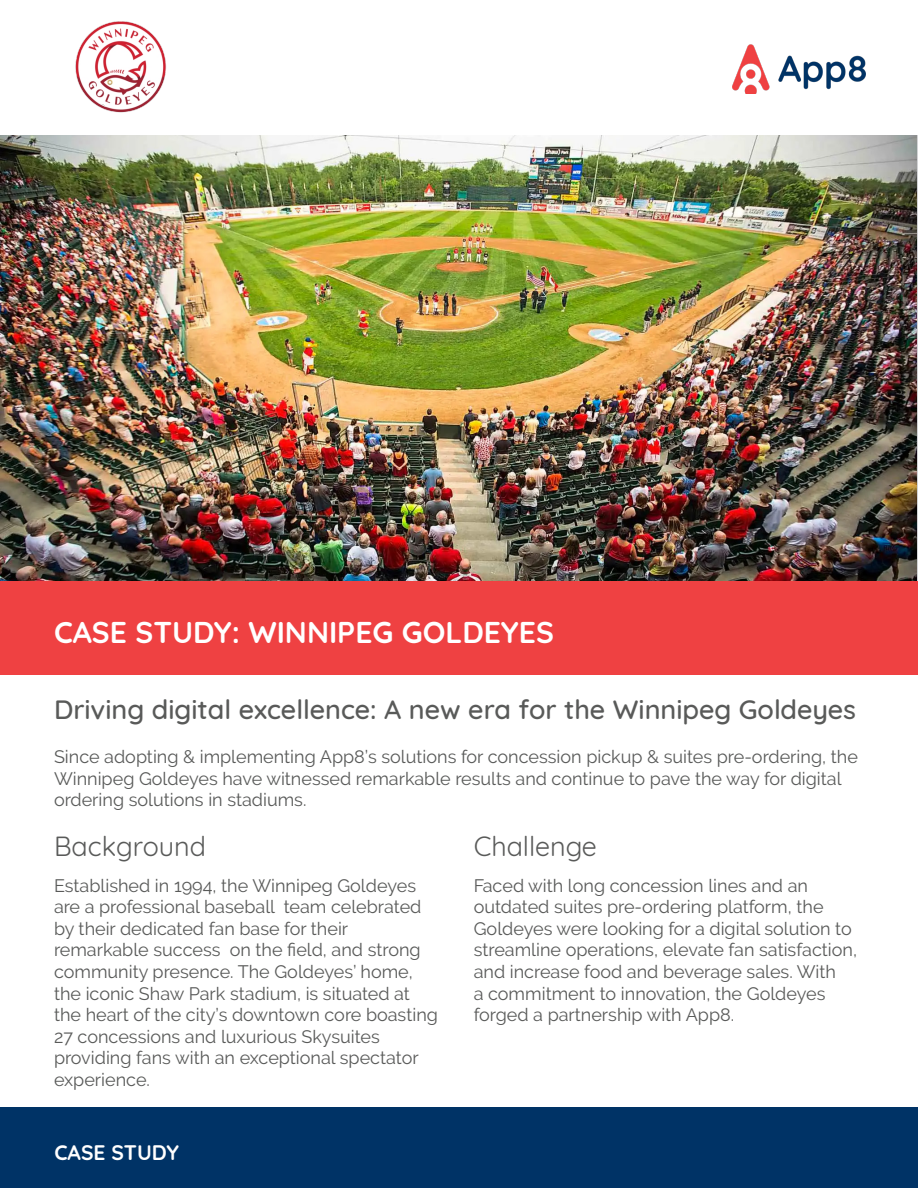
<style>
.page{position:relative;width:918px;height:1188px;background:#fff}
.page>*{position:absolute;margin:0;border:0;box-sizing:border-box;transform-origin:0 0}
.Section_Title{font:700 30px "Quicksand";color:#fff}
.Titles_Bold{font:500 27px "Quicksand";color:#595a59}
.Main_Body{font:27px "Quicksand";color:#595a59}
.Sub_Titles{font:700 21px "Quicksand";color:#fff}
.Main_Body-2{font:18px/21.6px "Raleway";color:#595a59}
.Titles_Bold-2{font:18px/21.6px "Raleway";color:#595a59}
</style>
<div class="page">
<img style="left:0;top:135px;width:916px;height:446px">
<div style="left:0;top:581px;width:918px;height:94px;background:#ef4142"></div>
<div style="left:0;top:1107px;width:918px;height:81px;background:#036"></div>
<img style="left:732px;top:44px;width:134px;height:49px">
<img style="left:75px;top:21px;width:91px;height:91px">
<p class="Section_Title" style="left:54px;top:608px;width:501px">CASE STUDY: WINNIPEG GOLDEYES</p>
<p class="Titles_Bold" style="left:54px;top:688px;width:804px">Driving digital excellence: A new era for the Winnipeg Goldeyes</p>
<p class="Titles_Bold-2" style="left:54px;top:746px;width:805px">Since adopting &amp; implementing App8’s solutions for concession pickup &amp; suites pre-ordering, the<br>Winnipeg Goldeyes have witnessed remarkable results and continue to pave the way for digital ordering solutions in stadiums.</p>
<p class="Main_Body" style="left:54px;top:826px;width:153px">Background</p>
<p class="Main_Body-2" style="left:54px;top:874px;width:385px">Established in 1994, the Winnipeg Goldeyes are a professional baseball team celebrated by their dedicated fan base for their remarkable success on the field, and strong community presence. The Goldeyes’ home, the iconic Shaw Park stadium, is situated at the heart of the city’s downtown core boasting 27 concessions and luxurious Skysuites providing fans with an exceptional spectator experience.</p>
<p class="Sub_Titles" style="left:54px;top:1135px;width:126px">CASE STUDY</p>
<p class="Main_Body" style="left:474px;top:826px;width:125px">Challenge</p>
<p class="Main_Body-2" style="left:474px;top:874px;width:385px">Faced with long concession lines and an outdated suites pre-ordering platform, the Goldeyes were looking for a digital solution to streamline operations, elevate fan satisfaction, and increase food and beverage sales. With<br>a commitment to innovation, the Goldeyes forged a partnership with App8.</p>
</div>
